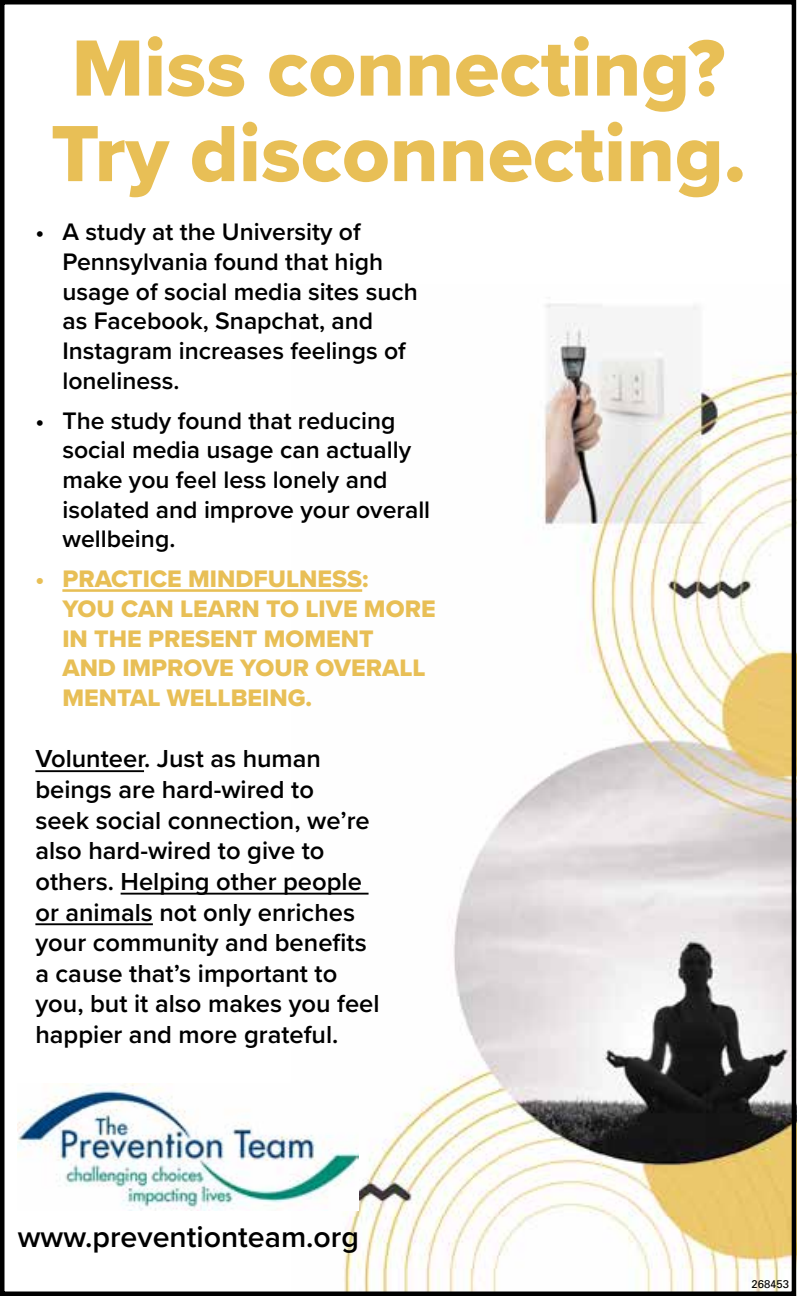
<style>
.page{position:relative;width:797px;height:1296px;background:#fff}
.page>*{position:absolute;margin:0;border:0;box-sizing:border-box;transform-origin:0 0}
.t1{font:82.58px/85.5px "Proxima Nova Extrabld";color:#e8bf56}
.t2{font:600 30.38px "Proxima Nova";color:#000}
.t3{font:600 25.43px/30.6px "Proxima Nova";color:#000}
.t4{font:600 24.75px/29.7px "Proxima Nova";color:#000}
.t5{font:24.75px/29.7px "Proxima Nova Extrabld";color:#e8bf56}
.t6{font:11.25px "Univers";color:#000}
</style>
<div class="page">
<img style="left:292px;top:303px;width:499px;height:988px">
<img style="left:18px;top:1083px;width:341px;height:127px">
<hr style="left:62px;top:589px;width:300px;height:3px;background:#e8bf56">
<hr style="left:35px;top:770px;width:109px;height:2px;background:#000">
<hr style="left:121px;top:893px;width:247px;height:2px;background:#000">
<hr style="left:35px;top:923px;width:118px;height:2px;background:#000">
<div style="left:0;top:0;width:796px;height:1296px;border:4px solid #000"></div>
<h1 class="t1" style="left:51px;top:24px;width:696px">Miss connecting?<br>Try disconnecting.</h1>
<p class="t4" style="left:62px;top:217px;width:357px;text-indent:-27px">• A study at the University of<br>Pennsylvania found that high usage of social media sites such as Facebook, Snapchat, and<br>Instagram increases feelings of loneliness.</p>
<p class="t4" style="left:62px;top:405px;width:369px;text-indent:-27px">• The study found that reducing social media usage can actually make you feel less lonely and isolated and improve your overall wellbeing.</p>
<p class="t5" style="left:62px;top:564px;width:374px;text-indent:-27px">• PRACTICE MINDFULNESS:<br>YOU CAN LEARN TO LIVE MORE<br>IN THE PRESENT MOMENT<br>AND IMPROVE YOUR OVERALL<br>MENTAL WELLBEING.</p>
<p class="t3" style="left:35px;top:743px;width:346px">Volunteer. Just as human beings are hard-wired to<br>seek social connection, we’re also hard-wired to give to others. Helping other people or animals not only enriches your community and benefits a cause that’s important to you, but it also makes you feel happier and more grateful.</p>
<p class="t2" style="left:18px;top:1214px;width:342px">www.preventionteam.org</p>
<p class="t6" style="left:751px;top:1277px;width:39px">268453</p>
</div>
